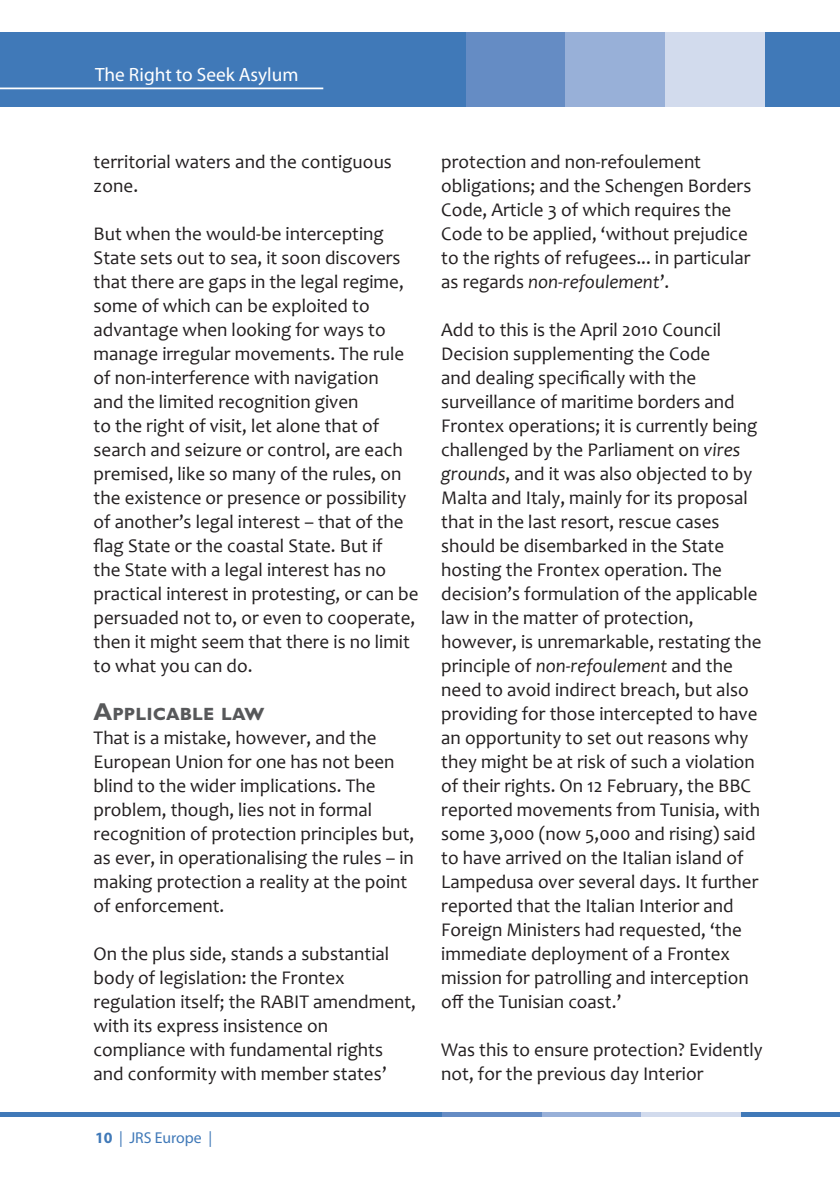
<style>
.page{position:relative;width:840px;height:1191px;background:#fff}
.page>*{position:absolute;margin:0;border:0;box-sizing:border-box;transform-origin:0 0}
.t1{font:700 24.4px "Gill Sans MT Pro";color:#57585a}
.t2{font:19.4px/24px "Candara";color:#231f20}
.t3{font:19.2px "Myriad Pro";color:#fff}
.t4{font:15.8px "Myriad Pro";color:#4079b8}
.s1{font-weight:700}
.s2{font-style:italic}
</style>
<div class="page">
<div style="left:0;top:32px;width:839px;height:74px;background:#4079b8"></div>
<div style="left:466px;top:32px;width:99px;height:74px;background:#658cc4"></div>
<div style="left:565px;top:32px;width:99px;height:74px;background:#98b0d8"></div>
<div style="left:664px;top:32px;width:99px;height:74px;background:#d2dbed"></div>
<hr style="left:0;top:88px;width:323px;height:1px;background:#fff">
<div style="left:0;top:1111px;width:839px;height:5px;background:#4079b8"></div>
<div style="left:442px;top:1111px;width:99px;height:5px;background:#658cc4"></div>
<div style="left:541px;top:1111px;width:100px;height:5px;background:#98b0d8"></div>
<div style="left:641px;top:1111px;width:99px;height:5px;background:#d2dbed"></div>
<p class="t3" style="left:95px;top:63px;width:205px">The Right to Seek Asylum</p>
<p class="t2" style="left:94px;top:150px;width:299px">territorial waters and the contiguous zone.</p>
<p class="t2" style="left:94px;top:222px;width:326px">But when the would-be intercepting State sets out to sea, it soon discovers that there are gaps in the legal regime, some of which can be exploited to advantage when looking for ways to manage irregular movements. The rule of non-interference with navigation<br>and the limited recognition given<br>to the right of visit, let alone that of search and seizure or control, are each premised, like so many of the rules, on the existence or presence or possibility of another’s legal interest – that of the flag State or the coastal State. But if<br>the State with a legal interest has no practical interest in protesting, or can be persuaded not to, or even to cooperate, then it might seem that there is no limit to what you can do.</p>
<p class="t1" style="left:94px;top:697px;width:172px">Applicable law</p>
<p class="t2" style="left:94px;top:726px;width:322px">That is a mistake, however, and the European Union for one has not been blind to the wider implications. The problem, though, lies not in formal recognition of protection principles but, as ever, in operationalising the rules – in making protection a reality at the point of enforcement.</p>
<p class="t2" style="left:94px;top:942px;width:324px">On the plus side, stands a substantial body of legislation: the Frontex regulation itself; the RABIT amendment, with its express insistence on compliance with fundamental rights and conformity with member states’</p>
<p class="t4" style="left:95px;top:1128px;width:118px"><span class="s1">10</span> | JRS Europe |</p>
<p class="t2" style="left:441px;top:150px;width:311px">protection and non-refoulement obligations; and the Schengen Borders Code, Article 3 of which requires the Code to be applied, ‘without prejudice to the rights of refugees... in particular as regards <span class="s2">non-refoulement</span>’.</p>
<p class="t2" style="left:441px;top:318px;width:321px">Add to this is the April 2010 Council Decision supplementing the Code<br>and dealing specifically with the surveillance of maritime borders and Frontex operations; it is currently being challenged by the Parliament on <span class="s2">vires grounds</span>, and it was also objected to by Malta and Italy, mainly for its proposal that in the last resort, rescue cases should be disembarked in the State hosting the Frontex operation. The decision’s formulation of the applicable law in the matter of protection, however, is unremarkable, restating the principle of <span class="s2">non-refoulement</span> and the need to avoid indirect breach, but also providing for those intercepted to have an opportunity to set out reasons why they might be at risk of such a violation of their rights. On 12 February, the BBC reported movements from Tunisia, with some 3,000 (now 5,000 and rising) said to have arrived on the Italian island of Lampedusa over several days. It further reported that the Italian Interior and Foreign Ministers had requested, ‘the immediate deployment of a Frontex mission for patrolling and interception off the Tunisian coast.’</p>
<p class="t2" style="left:441px;top:1038px;width:323px">Was this to ensure protection? Evidently not, for the previous day Interior</p>
</div>
